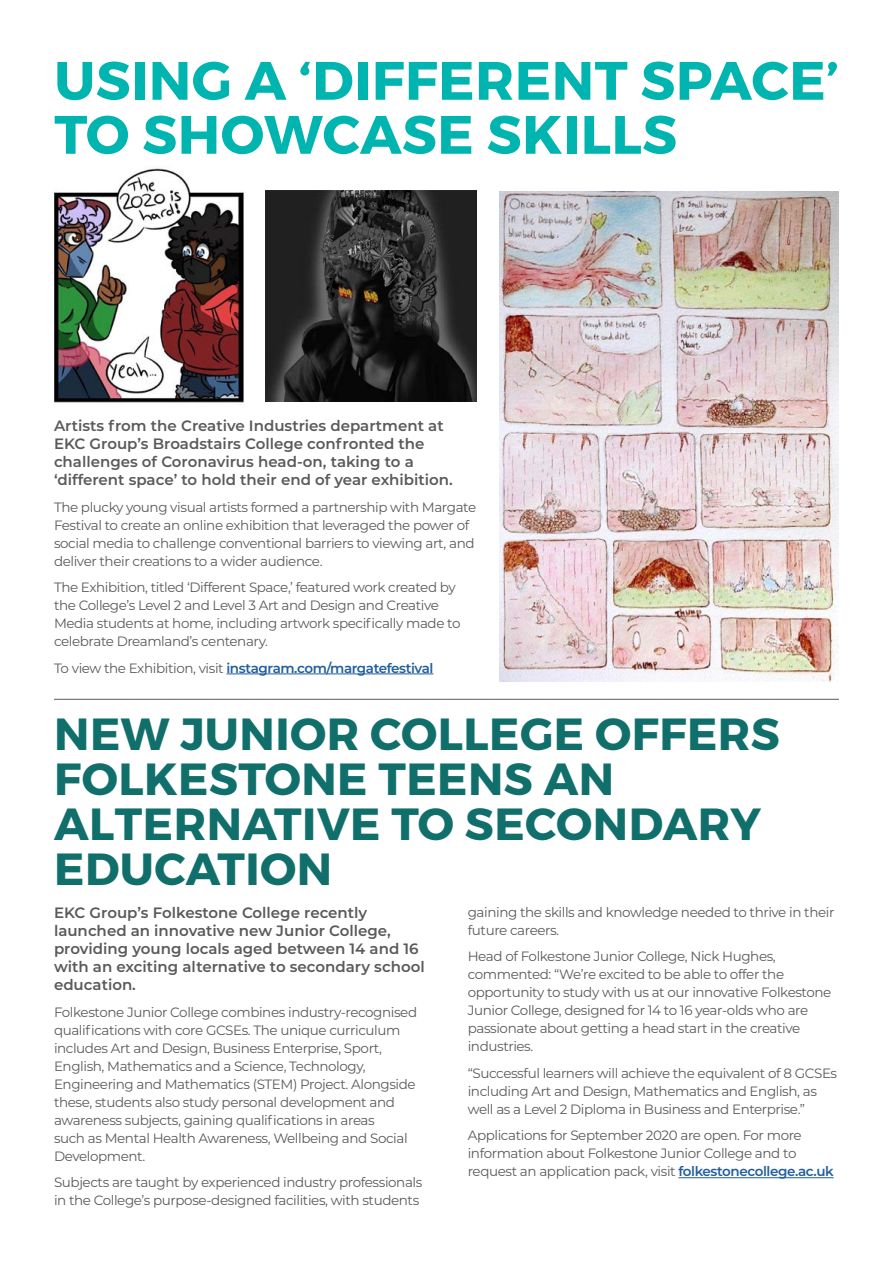
<style>
.page{position:relative;width:893px;height:1263px;background:#fff}
.page>*{position:absolute;margin:0;border:0;box-sizing:border-box;transform-origin:0 0}
.t1{font:700 54px/54px "Montserrat";letter-spacing:.01em;color:#00b5af}
.t2{font:700 45px/45px "Montserrat";letter-spacing:.01em;color:#106f6b}
.t3{font:600 15px/18px "Montserrat";color:#5a5a5a}
.t4{font:13.5px/18px "Montserrat";letter-spacing:-.03em;color:#5a5a5a}
.t5{font:600 13.5px "Montserrat";letter-spacing:-.03em;color:#215e9e}
.s1{font-weight:400;color:#5a5a5a}
.s2{font-weight:600;color:#215e9e}
</style>
<div class="page">
<hr style="left:678px;top:1177px;width:156px;height:1px;background:#215e9e">
<hr style="left:54px;top:699px;width:785px;height:1px;background:#5a5a5a">
<hr style="left:226px;top:673px;width:207px;height:1px;background:#215e9e">
<img style="left:54px;top:168px;width:190px;height:235px">
<img style="left:265px;top:190px;width:211px;height:211px">
<img style="left:500px;top:192px;width:339px;height:490px">
<h1 class="t1" style="left:54px;top:54px;width:786px">USING A ‘DIFFERENT SPACE’<br>TO SHOWCASE SKILLS</h1>
<p class="t3" style="left:54px;top:416px;width:400px">Artists from the Creative Industries department at EKC Group’s Broadstairs College confronted the challenges of Coronavirus head-on, taking to a ‘different space’ to hold their end of year exhibition.</p>
<p class="t4" style="left:54px;top:497px;width:424px">The plucky young visual artists formed a partnership with Margate Festival to create an online exhibition that leveraged the power of social media to challenge conventional barriers to viewing art, and deliver their creations to a wider audience.</p>
<p class="t4" style="left:54px;top:578px;width:408px">The Exhibition, titled ‘Different Space,’ featured work created by the College’s Level 2 and Level 3 Art and Design and Creative Media students at home, including artwork specifically made to celebrate Dreamland’s centenary.</p>
<p class="t5" style="left:54px;top:658px;width:381px"><span class="s1">To view the Exhibition, visit</span> instagram.com/margatefestival</p>
<h2 class="t2" style="left:54px;top:712px;width:727px">NEW JUNIOR COLLEGE OFFERS<br>FOLKESTONE TEENS AN<br>ALTERNATIVE TO SECONDARY<br>EDUCATION</h2>
<p class="t3" style="left:54px;top:903px;width:372px">EKC Group’s Folkestone College recently launched an innovative new Junior College, providing young locals aged between 14 and 16 with an exciting alternative to secondary school education.</p>
<p class="t4" style="left:54px;top:1002px;width:365px">Folkestone Junior College combines industry-recognised qualifications with core GCSEs. The unique curriculum includes Art and Design, Business Enterprise, Sport, English, Mathematics and a Science, Technology, Engineering and Mathematics (STEM) Project. Alongside these, students also study personal development and awareness subjects, gaining qualifications in areas<br>such as Mental Health Awareness, Wellbeing and Social Development.</p>
<p class="t4" style="left:54px;top:1173px;width:370px">Subjects are taught by experienced industry professionals in the College’s purpose-designed facilities, with students</p>
<p class="t4" style="left:468px;top:902px;width:368px">gaining the skills and knowledge needed to thrive in their future careers.</p>
<p class="t4" style="left:468px;top:947px;width:365px">Head of Folkestone Junior College, Nick Hughes, commented: “We’re excited to be able to offer the opportunity to study with us at our innovative Folkestone Junior College, designed for 14 to 16 year-olds who are passionate about getting a head start in the creative industries.</p>
<p class="t4" style="left:468px;top:1063px;width:371px">“Successful learners will achieve the equivalent of 8 GCSEs including Art and Design, Mathematics and English, as well as a Level 2 Diploma in Business and Enterprise.”</p>
<p class="t4" style="left:468px;top:1126px;width:367px">Applications for September 2020 are open. For more information about Folkestone Junior College and to request an application pack, visit <span class="s2">folkestonecollege.ac.uk</span></p>
</div>
